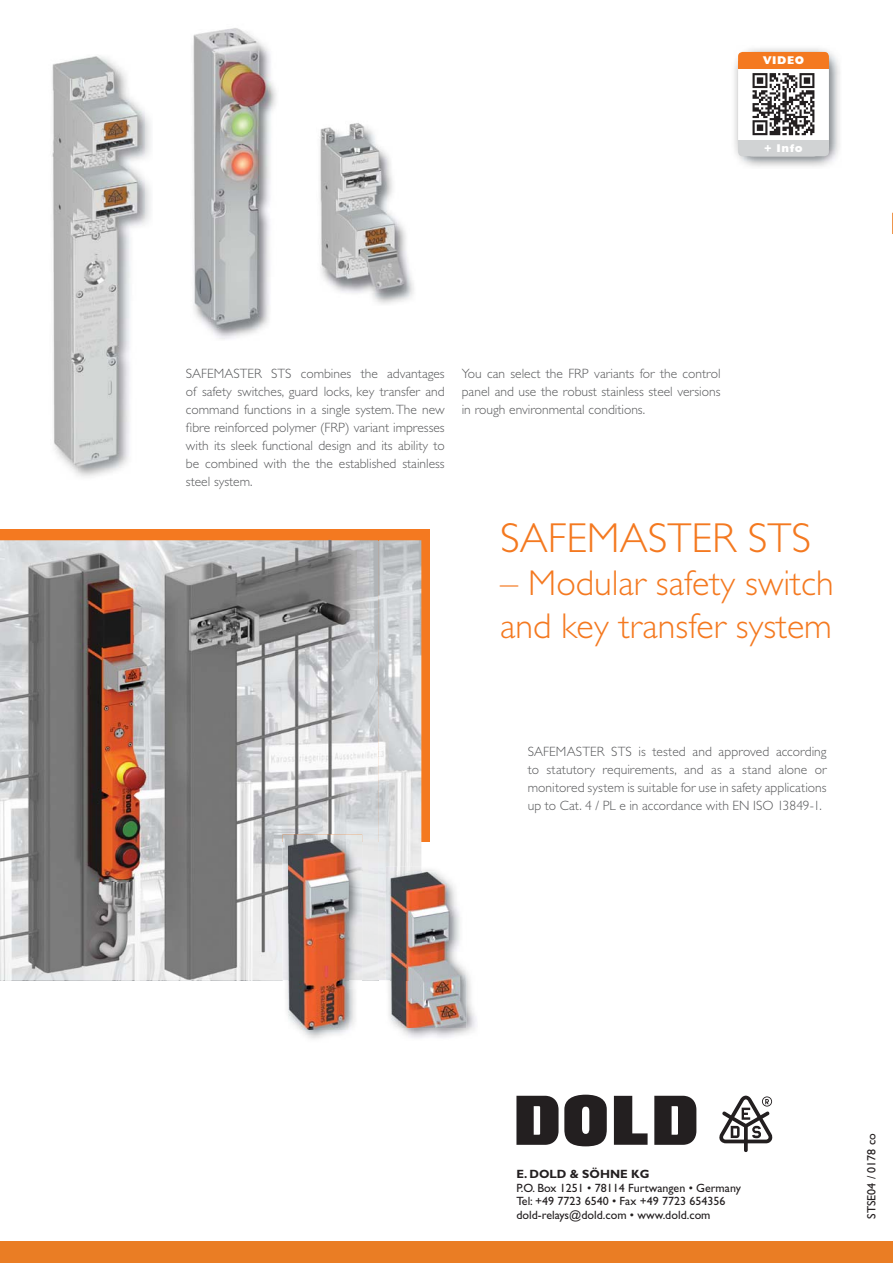
<style>
.page{position:relative;width:893px;height:1263px;background:#fff}
.page>*{position:absolute;margin:0;border:0;box-sizing:border-box;transform-origin:0 0}
.t1{font:300 42px "Gill Sans Std";color:#f47920}
.t2{font:300 36px/43.2px "Gill Sans Std";color:#f47920}
.t3{font:300 13.5px/18px "Gill Sans Std";color:#58595b;text-align:justify}
.t4{font:12px/13.5px "Gill Sans Std";color:#231f20}
.t5{font:700 12px "Gill Sans Std";color:#231f20}
.t6{font:800 11.25px "Gill Sans Std";letter-spacing:.05em;color:#fff}
</style>
<div class="page">
<div style="left:0;top:1241px;width:893px;height:22px;background:#ea7d24"></div>
<svg style="left:614px;top:1096px;width:33px;height:49px"></svg>
<svg style="left:564px;top:1095px;width:43px;height:51px"></svg>
<svg style="left:654px;top:1096px;width:42px;height:49px;background:#3f3c3d"></svg>
<svg style="left:516px;top:1096px;width:42px;height:49px;background:#403c3d"></svg>
<svg style="left:719px;top:1096px;width:53px;height:56px"></svg>
<img style="left:734px;top:48px;width:106px;height:119px">
<div style="left:738px;top:52px;width:91px;height:104px;background:#fff;border-radius:15px"></div>
<div style="left:738px;top:52px;width:91px;height:15px;background:#f47920;border-radius:4px"></div>
<div style="left:738px;top:61px;width:91px;height:7px;background:#f47920"></div>
<div style="left:738px;top:142px;width:91px;height:14px;background:#d1d3d4;border-radius:4px"></div>
<div style="left:738px;top:140px;width:91px;height:7px;background:#d1d3d4"></div>
<img style="left:752px;top:73px;width:63px;height:63px">
<div style="left:0;top:530px;width:430px;height:312px;background:#f47920"></div>
<img style="left:378px;top:540px;width:43px;height:440px">
<img style="left:371px;top:260px;width:43px;height:44px">
<img style="left:320px;top:124px;width:87px;height:169px">
<img style="left:193px;top:29px;width:84px;height:308px">
<img style="left:144px;top:111px;width:7px;height:113px">
<img style="left:52px;top:56px;width:92px;height:421px">
<svg style="left:362px;top:980px;width:16px;height:1px"></svg>
<img style="left:0;top:883px;width:283px;height:97px">
<img style="left:0;top:980px;width:283px;height:1px">
<img style="left:0;top:529px;width:378px;height:354px">
<img style="left:283px;top:834px;width:79px;height:205px">
<img style="left:288px;top:839px;width:61px;height:191px">
<img style="left:288px;top:980px;width:61px;height:1px">
<img style="left:387px;top:869px;width:89px;height:169px">
<img style="left:386px;top:867px;width:35px;height:113px">
<img style="left:391px;top:871px;width:76px;height:157px">
<img style="left:391px;top:871px;width:30px;height:109px">
<p class="t6" style="left:763px;top:54px;width:43px">VIDEO</p>
<p class="t6" style="left:764px;top:142px;width:40px">+ Info</p>
<p class="t3" style="left:186px;top:366px;width:260px">SAFEMASTER STS combines the advantages of safety switches, guard locks, key transfer and command functions in a single system. The new fibre reinforced polymer (FRP) variant impresses with its sleek functional design and its ability to be combined with the the established stainless steel system.</p>
<p class="t3" style="left:462px;top:366px;width:260px">You can select the FRP variants for the control panel and use the robust stainless steel versions in rough environmental conditions.</p>
<h1 class="t1" style="left:500px;top:521px;width:312px">SAFEMASTER STS</h1>
<h2 class="t2" style="left:500px;top:565px;width:335px">– Modular safety switch and key transfer system</h2>
<p class="t3" style="left:528px;top:744px;width:300px">SAFEMASTER STS is tested and approved according to statutory requirements, and as a stand alone or monitored system is suitable for use in safety applications up to Cat. 4 / PL e in accordance with EN ISO 13849-1.</p>
<p class="t5" style="left:516px;top:1169px;width:134px">E. DOLD &amp; SÖHNE KG</p>
<p class="t4" style="left:516px;top:1182px;width:226px">P.O. Box 1251 • 78114 Furtwangen • Germany<br>Tel: +49 7723 6540 • Fax +49 7723 654356 dold-relays@dold.com • www.dold.com</p>
<p class="t4" style="left:866px;top:1219px;width:87px;rotate:-90deg">STSE04 / 0178 co</p>
</div>
